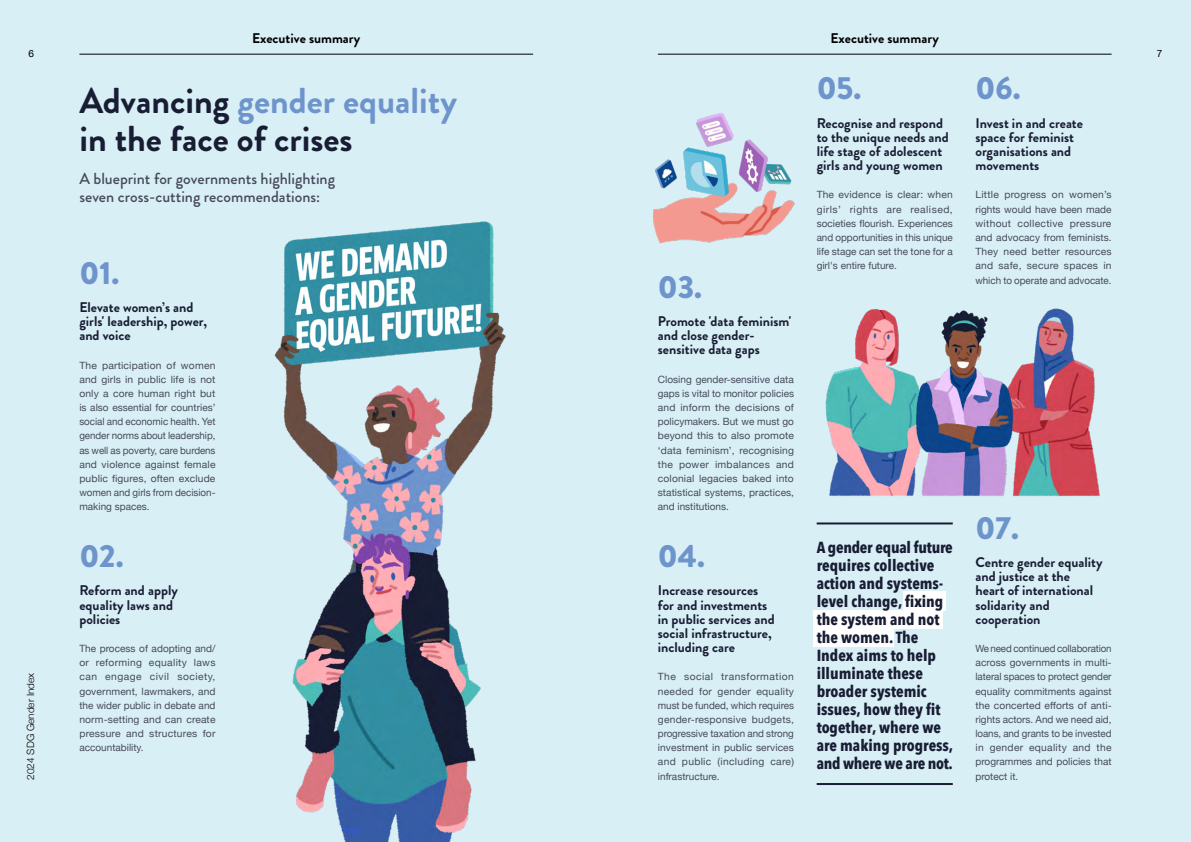
<style>
.page{position:relative;width:1191px;height:842px;background:#fff}
.page>*{position:absolute;margin:0;border:0;box-sizing:border-box;transform-origin:0 0}
.t1{font:700 36px/38px "Brandon Grotesque";color:#181d33}
.t2{font:900 32px "Brandon Grotesque";color:#6e94cc}
.t3{font:700 16px/18px "Avenir Next Condensed";color:#181d33}
.t4{font:500 16px/18px "Brandon Grotesque";color:#464a5c}
.t5{font:700 14px/14.2px "Brandon Grotesque";color:#181d33}
.t6{font:700 14px "Brandon Grotesque";color:#000}
.t7{font:10px/14.2px "Helvetica Neue";color:#464a5c;text-align:justify}
.t8{font:300 10px "Helvetica Neue";color:#000}
.t9{font:10px "Helvetica Neue";color:#000}
.s1{color:#6e94cc}
</style>
<div class="page">
<div style="left:0;top:0;width:595px;height:842px;background:#d9eff6"></div>
<div style="left:595px;top:0;width:596px;height:842px;background:#d9eff6"></div>
<div style="left:814px;top:610px;width:129px;height:19px;background:#fff"></div>
<div style="left:814px;top:628px;width:80px;height:18px;background:#fff"></div>
<div style="left:903px;top:591px;width:43px;height:20px;background:#fff"></div>
<img style="left:274px;top:221px;width:232px;height:621px">
<img style="left:825px;top:308px;width:275px;height:188px">
<img style="left:653px;top:113px;width:142px;height:131px">
<hr style="left:816px;top:522px;width:136px;height:2px;background:#181d33">
<hr style="left:816px;top:783px;width:136px;height:2px;background:#181d33">
<hr style="left:658px;top:54px;width:453px;height:1px;background:#000">
<hr style="left:79px;top:54px;width:454px;height:1px;background:#000">
<h3 class="t6" style="left:252px;top:28px;width:110px">Executive summary</h3>
<h3 class="t6" style="left:830px;top:28px;width:110px">Executive summary</h3>
<p class="t9" style="left:28px;top:46px;width:7px">6</p>
<p class="t9" style="left:1157px;top:46px;width:7px">7</p>
<p class="t8" style="left:22px;top:780px;width:108px;rotate:-90deg">2024 SDG Gender Index</p>
<h1 class="t1" style="left:79px;top:83px;width:379px">Advancing <span class="s1">gender equality </span>in the face of crises</h1>
<h3 class="t4" style="left:79px;top:170px;width:257px">A blueprint for governments highlighting seven cross-cutting recommendations:</h3>
<h2 class="t2" style="left:79px;top:250px;width:41px">01.</h2>
<h3 class="t5" style="left:79px;top:300px;width:129px">Elevate women’s and girls' leadership, power, and voice</h3>
<p class="t7" style="left:79px;top:358px;width:138px">The participation of women and girls in public life is not only a core human right but is also essential for countries’ social and economic health. Yet gender norms about leadership, as well as poverty, care burdens and violence against female public figures, often exclude women and girls from decision&shy;making spaces.</p>
<h2 class="t2" style="left:79px;top:533px;width:46px">02.</h2>
<h3 class="t5" style="left:79px;top:584px;width:100px">Reform and apply equality laws and policies</h3>
<p class="t7" style="left:79px;top:642px;width:138px">The process of adopting and/ or reforming equality laws can engage civil society, government, lawmakers, and the wider public in debate and norm-setting and can create pressure and structures for accountability.</p>
<h2 class="t2" style="left:658px;top:264px;width:46px">03.</h2>
<h3 class="t5" style="left:658px;top:314px;width:135px">Promote 'data feminism' and close gender&shy;sensitive data gaps</h3>
<p class="t7" style="left:658px;top:373px;width:138px">Closing gender-sensitive data gaps is vital to monitor policies and inform the decisions of policymakers. But we must go beyond this to also promote ‘data feminism’, recognising the power imbalances and colonial legacies baked into statistical systems, practices, and institutions.</p>
<h2 class="t2" style="left:658px;top:533px;width:48px">04.</h2>
<h3 class="t5" style="left:658px;top:584px;width:118px">Increase resources for and investments in public services and social infrastructure, including care</h3>
<p class="t7" style="left:658px;top:670px;width:138px">The social transformation needed for gender equality must be funded, which requires gender-responsive budgets, progressive taxation and strong investment in public services and public (including care) infrastructure.</p>
<h2 class="t2" style="left:816px;top:66px;width:46px">05.</h2>
<h3 class="t5" style="left:816px;top:116px;width:134px">Recognise and respond to the unique needs and life stage of adolescent girls and young women</h3>
<p class="t7" style="left:816px;top:188px;width:138px">The evidence is clear: when girls’ rights are realised, societies flourish. Experiences and opportunities in this unique life stage can set the tone for a girl's entire future.</p>
<p class="t3" style="left:816px;top:538px;width:138px">A gender equal future requires collective action and systems&shy;level change, fixing the system and not the women. The<br>Index aims to help illuminate these broader systemic issues, how they fit together, where we are making progress, and where we are not.</p>
<h2 class="t2" style="left:975px;top:66px;width:46px">06.</h2>
<h3 class="t5" style="left:975px;top:116px;width:109px">Invest in and create space for feminist organisations and movements</h3>
<p class="t7" style="left:975px;top:188px;width:138px">Little progress on women’s rights would have been made without collective pressure and advocacy from feminists.<br>They need better resources and safe, secure spaces in which to operate and advocate.</p>
<h2 class="t2" style="left:975px;top:505px;width:45px">07.</h2>
<h3 class="t5" style="left:975px;top:555px;width:129px">Centre gender equality and justice at the heart of international solidarity and cooperation</h3>
<p class="t7" style="left:975px;top:642px;width:138px">We need continued collaboration across governments in multi&shy;lateral spaces to protect gender equality commitments against the concerted efforts of anti&shy;rights actors. And we need aid, loans, and grants to be invested in gender equality and the programmes and policies that protect it.</p>
</div>
